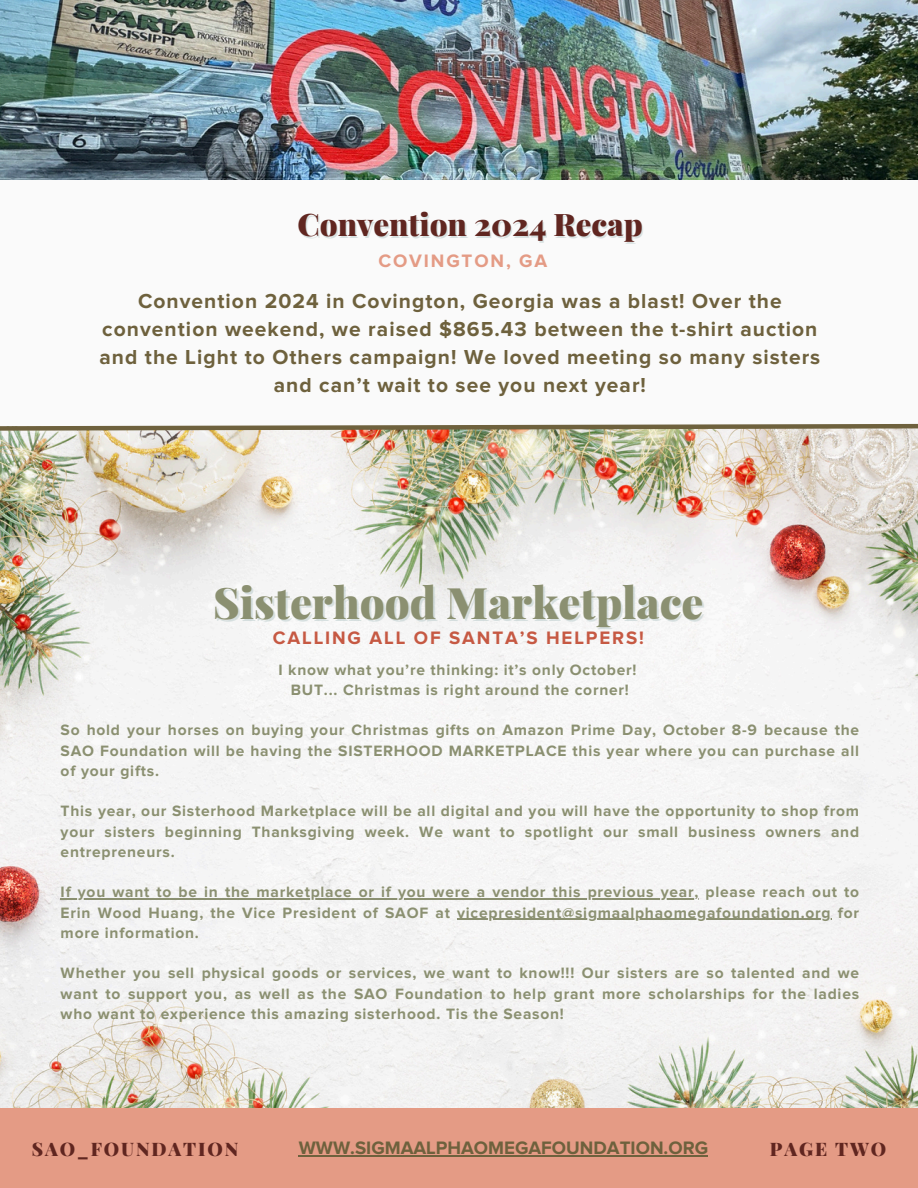
<style>
.page{position:relative;width:918px;height:1188px;background:#fafafa}
.page>*{position:absolute;margin:0;border:0;box-sizing:border-box;transform-origin:0 0}
.t1{font:900 43.5px "Playfair Display";color:#8b9071}
.t2{font:900 31.2px "Playfair Display";color:#602620}
.t3{font:700 21px/28.2px "Proxima Nova";letter-spacing:.05em;color:#6e613d;text-align:center}
.t4{font:700 18.75px "Proxima Nova";color:#6e613d}
.t5{font:700 18.75px "Proxima Nova";letter-spacing:.1em;color:#c65943}
.t6{font:900 18.75px "Playfair Display";letter-spacing:.1em;color:#602620}
.t7{font:700 18.75px "Proxima Nova";letter-spacing:.1em;color:#e49b85}
.t8{font:700 15.6px/20.2px "Proxima Nova";letter-spacing:.05em;color:#8b9071;text-align:justify}
</style>
<div class="page">
<div style="left:0;top:1107px;width:918px;height:81px;background:#e49b85"></div>
<img style="left:0;top:0;width:918px;height:179px">
<img style="left:0;top:433px;width:918px;height:675px">
<hr style="left:61px;top:898px;width:638px;height:2px;background:#8b9071">
<hr style="left:457px;top:919px;width:375px;height:1px;background:#8b9071">
<hr style="left:299px;top:1155px;width:409px;height:1px;background:#6e613d">
<img style="left:0;top:423px;width:918px;height:10px">
<h4 class="t2" style="left:298px;top:203px;width:347px">Convention 2024 Recap</h4>
<h3 class="t7" style="left:378px;top:252px;width:170px">COVINGTON, GA</h3>
<p class="t3" style="left:99px;top:287px;width:722px">Convention 2024 in Covington, Georgia was a blast! Over the convention weekend, we raised $865.43 between the t-shirt auction and the Light to Others campaign! We loved meeting so many sisters and can’t wait to see you next year!</p>
<h1 class="t1" style="left:213px;top:572px;width:492px">Sisterhood Marketplace</h1>
<h4 class="t5" style="left:273px;top:630px;width:372px">CALLING ALL OF SANTA’S HELPERS!</h4>
<p class="t8" style="left:278px;top:660px;width:360px">I know what you’re thinking: it’s only October!</p>
<p class="t8" style="left:291px;top:680px;width:340px">BUT... Christmas is right around the corner!</p>
<p class="t8" style="left:61px;top:721px;width:800px">So hold your horses on buying your Christmas gifts on Amazon Prime Day, October 8-9 because the SAO Foundation will be having the SISTERHOOD MARKETPLACE this year where you can purchase all of your gifts.</p>
<p class="t8" style="left:61px;top:802px;width:800px">This year, our Sisterhood Marketplace will be all digital and you will have the opportunity to shop from your sisters beginning Thanksgiving week. We want to spotlight our small business owners and entrepreneurs.</p>
<p class="t8" style="left:61px;top:883px;width:800px">If you want to be in the marketplace or if you were a vendor this previous year, please reach out to<br>Erin Wood Huang, the Vice President of SAOF at</p>
<p class="t8" style="left:457px;top:903px;width:403px">vicepresident@sigmaalphaomegafoundation.org for</p>
<p class="t8" style="left:61px;top:923px;width:140px">more information.</p>
<p class="t8" style="left:61px;top:964px;width:800px">Whether you sell physical goods or services, we want to know!!! Our sisters are so talented and we want to support you, as well as the SAO Foundation to help grant more scholarships for the ladies who want to experience this amazing sisterhood. Tis the Season!</p>
<h4 class="t6" style="left:32px;top:1136px;width:208px">SAO_FOUNDATION</h4>
<h4 class="t4" style="left:299px;top:1139px;width:411px">WWW.SIGMAALPHAOMEGAFOUNDATION.ORG</h4>
<h4 class="t6" style="left:770px;top:1136px;width:118px">PAGE TWO</h4>
</div>
